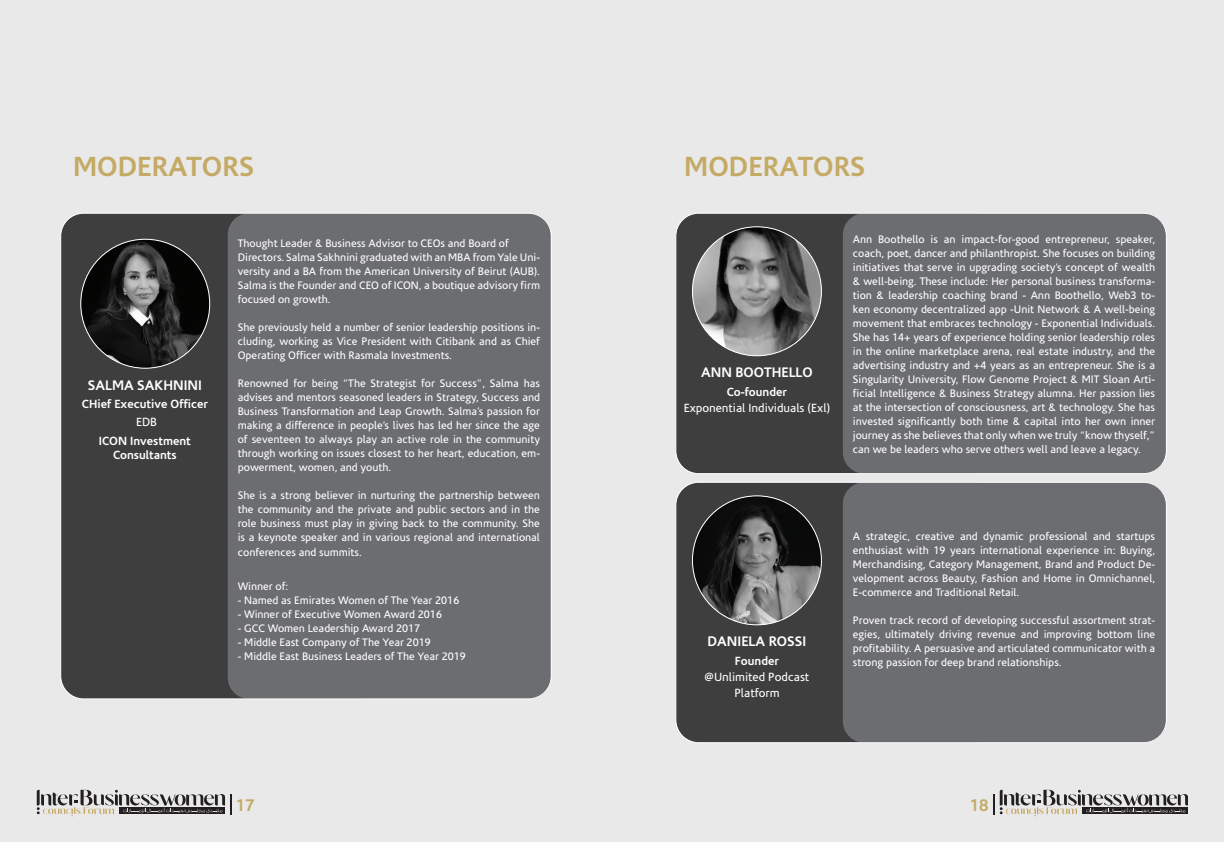
<style>
.page{position:relative;width:1224px;height:842px;background:#fff}
.page>*{position:absolute;margin:0;border:0;box-sizing:border-box;transform-origin:0 0}
.t1{font:700 28px "Corisande OT";color:#c5aa66}
.t2{font:700 17px "Corisande OT";color:#c5aa66}
.t3{font:700 14px "Corisande OT";color:#fff}
.t4{font:700 12px/14.4px "Corisande OT";color:#fff;text-align:center}
.t5{font:12px/16.4px "Corisande OT";color:#fff;text-align:center}
.t6{font:11px/14px "Corisande OT";color:#fff;text-align:justify}
</style>
<div class="page">
<div style="left:0;top:0;width:612px;height:842px;background:#e9e9e9"></div>
<div style="left:61px;top:213px;width:323px;height:486px;background:#3e3e3f;border-radius:23px"></div>
<div style="left:228px;top:213px;width:323px;height:486px;background:#6c6d70;border-radius:21px"></div>
<div style="left:612px;top:0;width:612px;height:842px;background:#e9e9e9"></div>
<hr style="left:993px;top:794px;width:2px;height:20px;background:#231f20">
<svg style="left:1000px;top:790px;width:188px;height:26px"></svg>
<svg style="left:37px;top:790px;width:188px;height:26px"></svg>
<hr style="left:230px;top:794px;width:2px;height:20px;background:#231f20">
<div style="left:676px;top:213px;width:323px;height:261px;background:#3e3e3f;border-radius:23px"></div>
<div style="left:843px;top:213px;width:323px;height:261px;background:#6c6d70;border-radius:21px"></div>
<div style="left:676px;top:213px;width:491px;height:261px;border:1px solid #fff;border-radius:23px"></div>
<div style="left:676px;top:482px;width:323px;height:261px;background:#3e3e3f;border-radius:23px"></div>
<div style="left:843px;top:482px;width:323px;height:261px;background:#6c6d70;border-radius:21px"></div>
<div style="left:676px;top:482px;width:491px;height:261px;border:1px solid #fff;border-radius:23px"></div>
<img style="left:81px;top:239px;width:129px;height:129px;border-radius:64px">
<img style="left:692px;top:227px;width:129px;height:129px;border-radius:64px">
<img style="left:692px;top:496px;width:129px;height:129px;border-radius:64px">
<h1 class="t1" style="left:73px;top:150px;width:183px">MODERATORS</h1>
<h1 class="t1" style="left:684px;top:150px;width:183px">MODERATORS</h1>
<p class="t3" style="left:88px;top:377px;width:116px">SALMA SAKHNINI</p>
<p class="t4" style="left:82px;top:397px;width:128px">CHief Executive Officer</p>
<p class="t5" style="left:136px;top:414px;width:22px">EDB</p>
<p class="t4" style="left:99px;top:434px;width:94px">ICON Investment<br>Consultants</p>
<p class="t6" style="left:238px;top:237px;width:304px;text-align:left">Thought Leader &amp; Business Advisor to CEOs and Board of Directors. Salma Sakhnini graduated with an MBA from Yale Uni&shy;versity and a BA from the American University of Beirut (AUB).<br>Salma is the Founder and CEO of ICON, a boutique advisory firm focused on growth.</p>
<p class="t6" style="left:238px;top:321px;width:304px">She previously held a number of senior leadership positions in&shy;cluding, working as Vice President with Citibank and as Chief Operating Officer with Rasmala Investments.</p>
<p class="t6" style="left:238px;top:377px;width:304px">Renowned for being “The Strategist for Success”, Salma has advises and mentors seasoned leaders in Strategy, Success and Business Transformation and Leap Growth. Salma’s passion for making a difference in people’s lives has led her since the age of seventeen to always play an active role in the community through working on issues closest to her heart, education, em&shy;powerment, women, and youth.</p>
<p class="t6" style="left:238px;top:489px;width:304px">She is a strong believer in nurturing the partnership between the community and the private and public sectors and in the role business must play in giving back to the community. She is a keynote speaker and in various regional and international conferences and summits.</p>
<p class="t6" style="left:238px;top:579px;width:52px">Winner of:</p>
<p class="t6" style="left:238px;top:593px;width:223px">- Named as Emirates Women of The Year 2016</p>
<p class="t6" style="left:238px;top:607px;width:206px">- Winner of Executive Women Award 2016</p>
<p class="t6" style="left:238px;top:621px;width:184px">- GCC Women Leadership Award 2017</p>
<p class="t6" style="left:238px;top:635px;width:195px">- Middle East Company of The Year 2019</p>
<p class="t6" style="left:238px;top:649px;width:230px">- Middle East Business Leaders of The Year 2019</p>
<p class="t3" style="left:701px;top:364px;width:113px">ANN BOOTHELLO</p>
<p class="t4" style="left:727px;top:384px;width:62px">Co-founder</p>
<p class="t5" style="left:684px;top:400px;width:148px">Exponential Individuals (Exl)</p>
<p class="t6" style="left:853px;top:232px;width:304px">Ann Boothello is an impact-for-good entrepreneur, speaker, coach, poet, dancer and philanthropist. She focuses on building initiatives that serve in upgrading society’s concept of wealth &amp; well-being. These include: Her personal business transforma&shy;tion &amp; leadership coaching brand - Ann Boothello, Web3 to&shy;ken economy decentralized app -Unit Network &amp; A well-being movement that embraces technology - Exponential Individuals.<br>She has 14+ years of experience holding senior leadership roles in the online marketplace arena, real estate industry, and the advertising industry and +4 years as an entrepreneur. She is a Singularity University, Flow Genome Project &amp; MIT Sloan Arti&shy;ficial Intelligence &amp; Business Strategy alumna. Her passion lies at the intersection of consciousness, art &amp; technology. She has invested significantly both time &amp; capital into her own inner journey as she believes that only when we truly “know thyself,” can we be leaders who serve others well and leave a legacy.</p>
<p class="t3" style="left:708px;top:633px;width:100px">DANIELA ROSSI</p>
<p class="t4" style="left:735px;top:653px;width:46px">Founder</p>
<p class="t5" style="left:705px;top:669px;width:106px">@Unlimited Podcast<br>Platform</p>
<p class="t6" style="left:853px;top:529px;width:304px">A strategic, creative and dynamic professional and startups enthusiast with 19 years international experience in: Buying, Merchandising, Category Management, Brand and Product De&shy;velopment across Beauty, Fashion and Home in Omnichannel, E-commerce and Traditional Retail.</p>
<p class="t6" style="left:853px;top:613px;width:304px">Proven track record of developing successful assortment strat&shy;egies, ultimately driving revenue and improving bottom line profitability. A persuasive and articulated communicator with a strong passion for deep brand relationships.</p>
<h2 class="t2" style="left:236px;top:795px;width:20px">17</h2>
<h2 class="t2" style="left:970px;top:795px;width:20px">18</h2>
</div>
